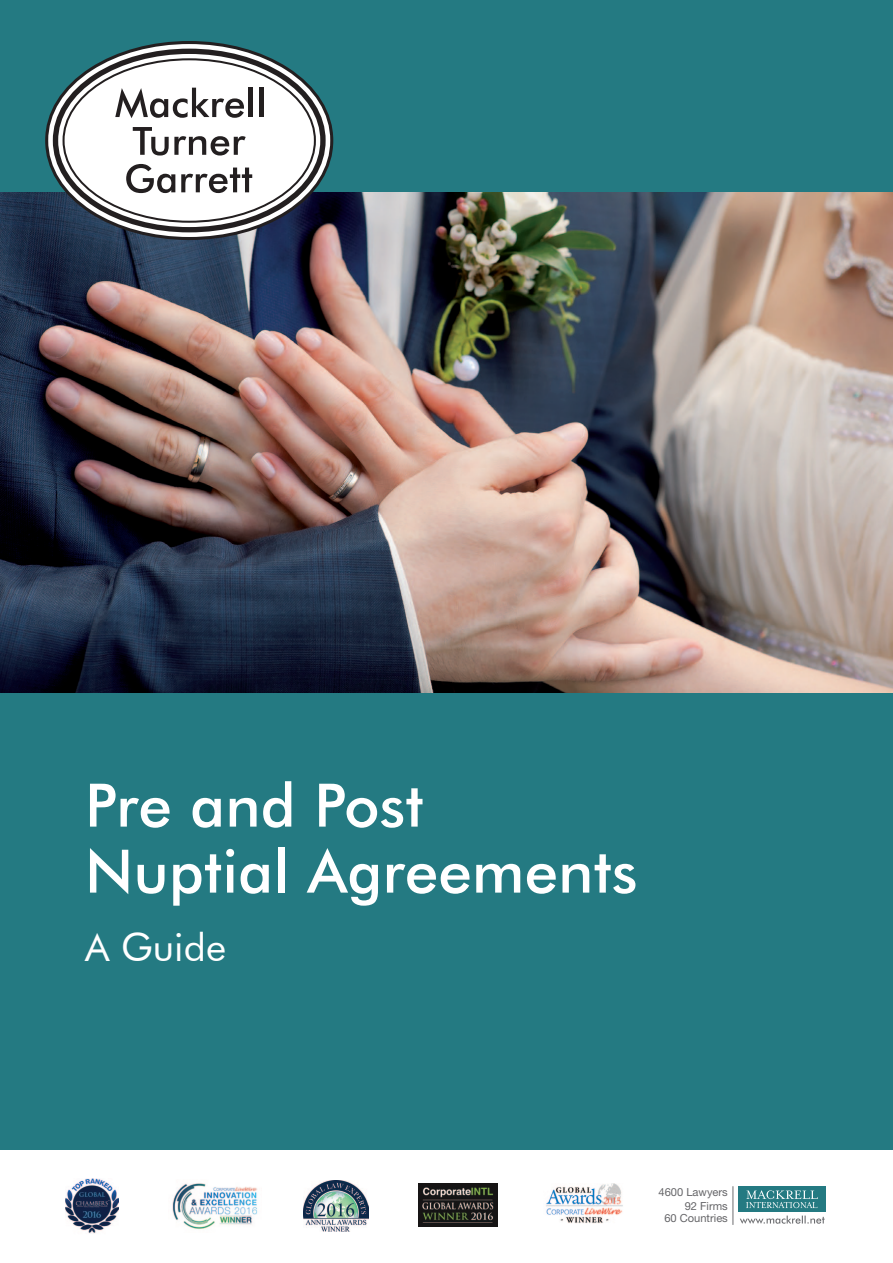
<style>
.page{position:relative;width:893px;height:1263px;background:#fff}
.page>*{position:absolute;margin:0;border:0;box-sizing:border-box;transform-origin:0 0}
.t1{font:500 60px/66px "Futura BT";letter-spacing:.005em;color:#fff}
.t2{font:39px "Futura BT";color:#fff}
.t3{font:11.1px "Helvetica Neue";color:#656568}
</style>
<div class="page">
<img style="left:0;top:191px;width:893px;height:503px">
<div style="left:0;top:0;width:893px;height:191px;background:#247a82"></div>
<div style="left:0;top:694px;width:893px;height:456px;background:#247a82"></div>
<svg style="left:45px;top:41px;width:288px;height:199px"></svg>
<svg style="left:53px;top:49px;width:273px;height:183px"></svg>
<svg style="left:63px;top:58px;width:253px;height:165px;background:#c7cacb"></svg>
<svg style="left:740px;top:1215px;width:85px;height:9px"></svg>
<div style="left:738px;top:1186px;width:88px;height:26px;background:#247a82"></div>
<svg style="left:746px;top:1190px;width:72px;height:18px"></svg>
<hr style="left:732px;top:1186px;width:1px;height:39px;background:#6c6d70">
<img style="left:546px;top:1184px;width:77px;height:40px">
<img style="left:66px;top:1178px;width:52px;height:56px">
<img style="left:172px;top:1183px;width:86px;height:47px">
<img style="left:304px;top:1181px;width:64px;height:50px">
<img style="left:419px;top:1183px;width:79px;height:44px">
<p class="t1" style="left:85px;top:772px;width:554px">Pre and Post<br>Nuptial Agreements</p>
<p class="t2" style="left:85px;top:923px;width:143px">A Guide</p>
<p class="t3" style="left:659px;top:1186px;width:71px">4600 Lawyers</p>
<p class="t3" style="left:685px;top:1199px;width:45px">92 Firms</p>
<p class="t3" style="left:664px;top:1212px;width:65px">60 Countries</p>
</div>
